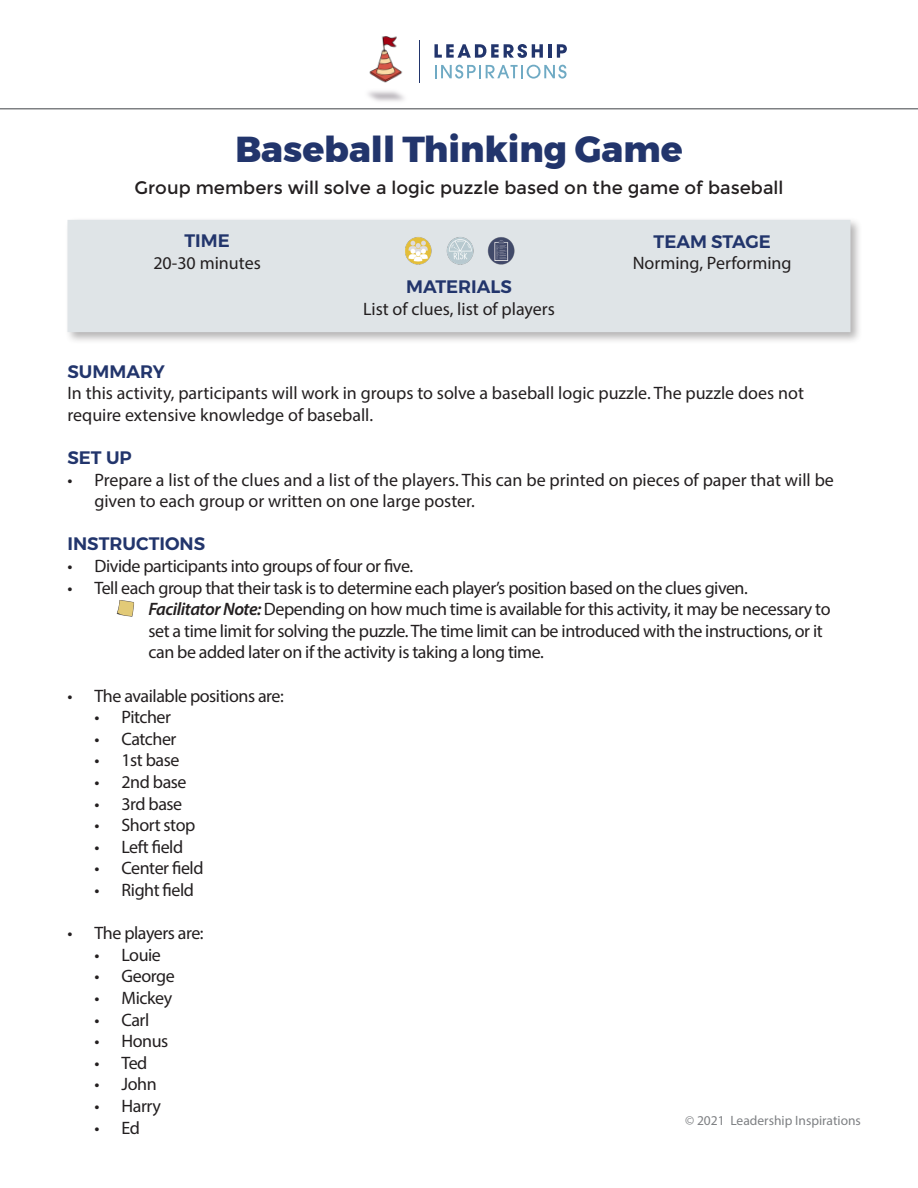
<style>
.page{position:relative;width:918px;height:1188px;background:#fff}
.page>*{position:absolute;margin:0;border:0;box-sizing:border-box;transform-origin:0 0}
.t1{font:800 36px "Montserrat";color:#22356c}
.t2{font:18px/21.6px "Myriad Pro";letter-spacing:-.025em;color:#231f20}
.t3{font:18px/21.6px "Myriad Pro";color:#231f20}
.t4{font:18px "Montserrat";color:#231f20}
.t5{font:600 18px "Montserrat";color:#22356c}
.t6{font:13.5px "Myriad Pro";color:#7e8083}
.s1{font-weight:600;font-style:italic}
</style>
<div class="page">
<svg style="left:446px;top:44px;width:97px;height:14px"></svg>
<hr style="left:548px;top:44px;width:4px;height:14px;background:#22356c">
<svg style="left:557px;top:44px;width:10px;height:14px"></svg>
<svg style="left:442px;top:65px;width:125px;height:14px"></svg>
<hr style="left:0;top:108px;width:918px;height:2px;background:#7e8083">
<img style="left:369px;top:36px;width:73px;height:47px">
<div style="left:64px;top:217px;width:799px;height:128px;background:#231f20;opacity:.34"></div>
<div style="left:68px;top:220px;width:782px;height:112px;background:#dfe4e7"></div>
<img style="left:116px;top:600px;width:18px;height:17px">
<img style="left:405px;top:237px;width:27px;height:28px">
<img style="left:446px;top:237px;width:28px;height:28px">
<img style="left:487px;top:237px;width:28px;height:28px">
<p class="t1" style="left:235px;top:120px;width:449px">Baseball Thinking Game</p>
<p class="t4" style="left:135px;top:177px;width:650px">Group members will solve a logic puzzle based on the game of baseball</p>
<p class="t5" style="left:184px;top:226px;width:47px">TIME</p>
<p class="t3" style="left:153px;top:251px;width:109px">20-30 minutes</p>
<p class="t5" style="left:406px;top:273px;width:107px">MATERIALS</p>
<p class="t3" style="left:363px;top:298px;width:193px">List of clues, list of players</p>
<p class="t5" style="left:654px;top:227px;width:119px">TEAM STAGE</p>
<p class="t3" style="left:633px;top:252px;width:160px">Norming, Performing</p>
<p class="t5" style="left:68px;top:357px;width:99px">SUMMARY</p>
<p class="t3" style="left:68px;top:382px;width:738px">In this activity, participants will work in groups to solve a baseball logic puzzle. The puzzle does not require extensive knowledge of baseball.</p>
<p class="t5" style="left:68px;top:443px;width:66px">SET UP</p>
<p class="t3" style="left:94px;top:468px;width:741px;text-indent:-27px">• Prepare a list of the clues and a list of the players. This can be printed on pieces of paper that will be given to each group or written on one large poster.</p>
<p class="t5" style="left:68px;top:530px;width:139px">INSTRUCTIONS</p>
<p class="t2" style="left:68px;top:555px;width:347px">• Divide participants into groups of four or five.</p>
<p class="t2" style="left:68px;top:576px;width:682px">• Tell each group that their task is to determine each player’s position based on the clues given.</p>
<p class="t2" style="left:148px;top:598px;width:684px;text-indent:-27px"><span class="s1">• Facilitator Note:</span> Depending on how much time is available for this activity, it may be necessary to set a time limit for solving the puzzle. The time limit can be introduced with the instructions, or it can be added later on if the activity is taking a long time.</p>
<p class="t2" style="left:68px;top:684px;width:218px">• The available positions are:</p>
<p class="t2" style="left:94px;top:706px;width:78px">• Pitcher</p>
<p class="t2" style="left:94px;top:728px;width:84px">• Catcher</p>
<p class="t2" style="left:94px;top:749px;width:87px">• 1st base</p>
<p class="t2" style="left:94px;top:771px;width:94px">• 2nd base</p>
<p class="t2" style="left:94px;top:792px;width:89px">• 3rd base</p>
<p class="t2" style="left:94px;top:814px;width:102px">• Short stop</p>
<p class="t2" style="left:94px;top:836px;width:90px">• Left field</p>
<p class="t2" style="left:94px;top:857px;width:111px">• Center field</p>
<p class="t2" style="left:94px;top:879px;width:101px">• Right field</p>
<p class="t2" style="left:68px;top:922px;width:138px">• The players are:</p>
<p class="t2" style="left:94px;top:944px;width:68px">• Louie</p>
<p class="t2" style="left:94px;top:965px;width:82px">• George</p>
<p class="t2" style="left:94px;top:987px;width:79px">• Mickey</p>
<p class="t2" style="left:94px;top:1008px;width:56px">• Carl</p>
<p class="t2" style="left:94px;top:1030px;width:75px">• Honus</p>
<p class="t2" style="left:94px;top:1052px;width:54px">• Ted</p>
<p class="t2" style="left:94px;top:1073px;width:64px">• John</p>
<p class="t2" style="left:94px;top:1095px;width:68px">• Harry</p>
<p class="t2" style="left:94px;top:1116px;width:47px">• Ed</p>
<p class="t6" style="left:685px;top:1112px;width:177px">© 2021 Leadership Inspirations</p>
</div>
